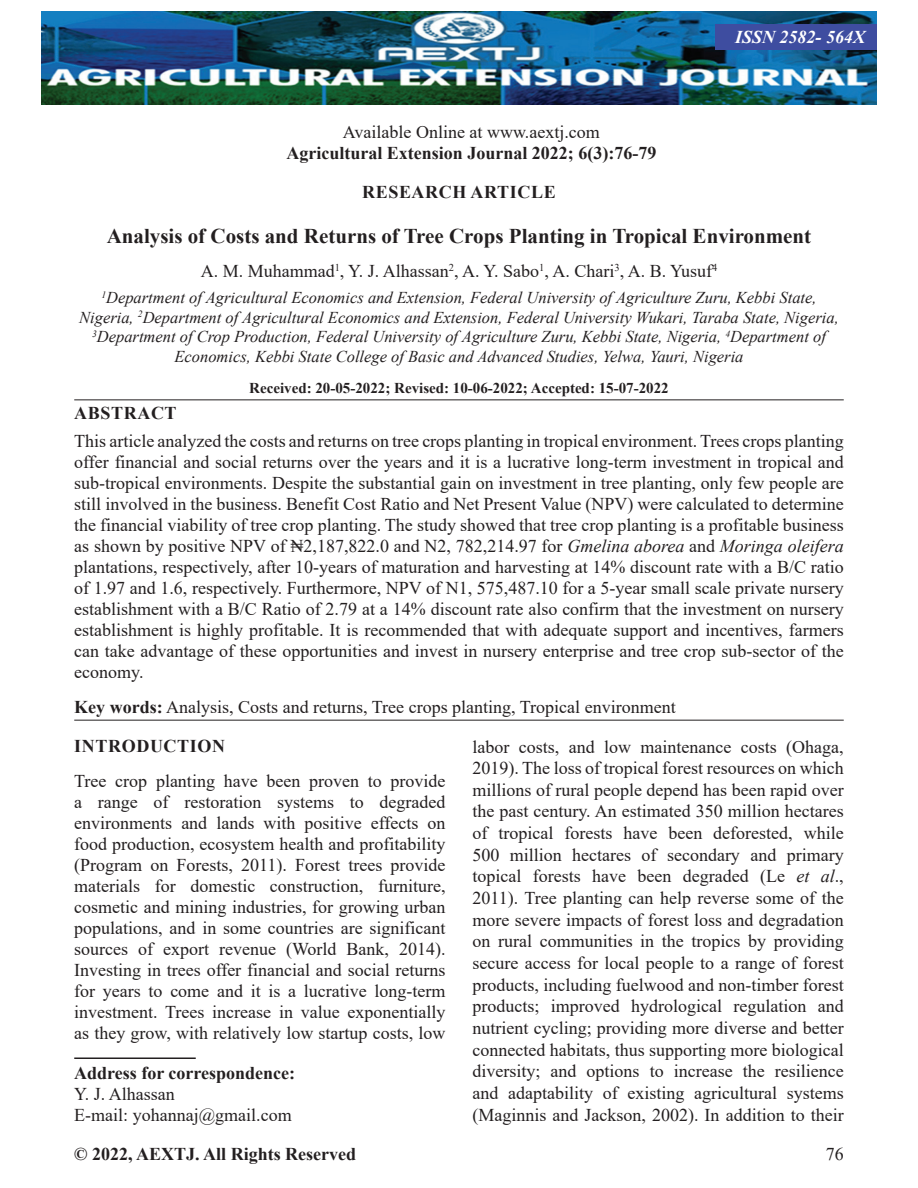
<style>
.page{position:relative;width:918px;height:1188px;background:#fff}
.page>*{position:absolute;margin:0;border:0;box-sizing:border-box;transform-origin:0 0}
.AT{font:700 21px "Times New Roman";color:#231f20}
.TX{font:18px/21.6px "Times New Roman";color:#231f20;text-align:justify}
.ABS{font:18px/21px "Times New Roman";color:#231f20;text-align:justify}
.KWD{font:18px "Times New Roman";color:#231f20}
.ADD{font:18px/21px "Times New Roman";color:#231f20}
.AU{font:18px "Times New Roman";color:#231f20}
.JUN_NAME{font:700 18px "Times New Roman";color:#231f20}
.WEB{font:18px "Times New Roman";color:#231f20}
.JFOOTER{font:700 18px "Times New Roman";color:#231f20}
.AH{font:700 18px "Times New Roman";letter-spacing:.035em;color:#231f20}
.ISSN_NUM{font:italic 700 18px "Times New Roman";color:#fff}
.JUN_NAME-2{font:700 18px "Times New Roman";letter-spacing:.035em;color:#231f20}
.ABSH{font:700 18px "Times New Roman";letter-spacing:.035em;color:#231f20}
.JFOOTER-2{font:18px "Times New Roman";color:#231f20}
.AFF{font:italic 16.5px/19.5px "Times New Roman";color:#231f20;text-align:center}
.HIS{font:700 15px "Times New Roman";color:#231f20}
.s1{font-style:italic}
.s2{font-weight:700}
</style>
<div class="page">
<hr style="left:74px;top:399px;width:770px;height:1px;background:#231f20">
<hr style="left:74px;top:720px;width:770px;height:1px;background:#231f20">
<hr style="left:74px;top:1058px;width:122px;height:1px;background:#231f20">
<img style="left:42px;top:11px;width:834px;height:94px">
<div style="left:715px;top:24px;width:161px;height:25px;background:#3e4da0"></div>
<p class="WEB" style="left:343px;top:119px;width:258px">Available Online at www.aextj.com</p>
<p class="JUN_NAME" style="left:286px;top:140px;width:371px">Agricultural Extension Journal 2022; 6(3):76-79</p>
<p class="ISSN_NUM" style="left:735px;top:24px;width:132px">ISSN 2582- 564X</p>
<p class="AH" style="left:362px;top:179px;width:195px">RESEARCH ARTICLE</p>
<p class="AT" style="left:107px;top:221px;width:706px">Analysis of Costs and Returns of Tree Crops Planting in Tropical Environment</p>
<p class="AU" style="left:201px;top:259px;width:518px">A. M. Muhammad<sup>1</sup>, Y. J. Alhassan<sup>2</sup>, A. Y. Sabo<sup>1</sup>, A. Chari<sup>3</sup>, A. B. Yusuf<sup>4</sup></p>
<p class="AFF" style="left:79px;top:288px;width:761px"><sup>1</sup>Department of Agricultural Economics and Extension, Federal University of Agriculture Zuru, Kebbi State, Nigeria, <sup>2</sup>Department of Agricultural Economics and Extension, Federal University Wukari, Taraba State, Nigeria, <sup>3</sup>Department of Crop Production, Federal University of Agriculture Zuru, Kebbi State, Nigeria, <sup>4</sup>Department of Economics, Kebbi State College of Basic and Advanced Studies, Yelwa, Yauri, Nigeria</p>
<p class="HIS" style="left:249px;top:378px;width:421px">Received: 20-05-2022; Revised: 10-06-2022; Accepted: 15-07-2022</p>
<p class="ABSH" style="left:74px;top:400px;width:104px">ABSTRACT</p>
<p class="ABS" style="left:74px;top:430px;width:771px">This article analyzed the costs and returns on tree crops planting in tropical environment. Trees crops planting offer financial and social returns over the years and it is a lucrative long-term investment in tropical and sub-tropical environments. Despite the substantial gain on investment in tree planting, only few people are still involved in the business. Benefit Cost Ratio and Net Present Value (NPV) were calculated to determine the financial viability of tree crop planting. The study showed that tree crop planting is a profitable business as shown by positive NPV of ₦2,187,822.0 and N2, 782,214.97 for <span class="s1">Gmelina aborea</span> and <span class="s1">Moringa oleifera </span>plantations, respectively, after 10-years of maturation and harvesting at 14% discount rate with a B/C ratio of 1.97 and 1.6, respectively. Furthermore, NPV of N1, 575,487.10 for a 5-year small scale private nursery establishment with a B/C Ratio of 2.79 at a 14% discount rate also confirm that the investment on nursery establishment is highly profitable. It is recommended that with adequate support and incentives, farmers can take advantage of these opportunities and invest in nursery enterprise and tree crop sub-sector of the economy.</p>
<p class="KWD" style="left:74px;top:694px;width:603px"><span class="s2">Key words:</span> Analysis, Costs and returns, Tree crops planting, Tropical environment</p>
<h1 class="JUN_NAME-2" style="left:74px;top:733px;width:152px">INTRODUCTION</h1>
<p class="TX" style="left:74px;top:770px;width:373px;line-height:21px">Tree crop planting have been proven to provide a range of restoration systems to degraded environments and lands with positive effects on food production, ecosystem health and profitability (Program on Forests, 2011). Forest trees provide materials for domestic construction, furniture, cosmetic and mining industries, for growing urban populations, and in some countries are significant sources of export revenue (World Bank, 2014).<br>Investing in trees offer financial and social returns for years to come and it is a lucrative long-term investment. Trees increase in value exponentially as they grow, with relatively low startup costs, low</p>
<p class="ADD" style="left:74px;top:1062px;width:222px"><span class="s2">Address for correspondence:<br></span>Y. J. Alhassan<br>E-mail: yohannaj@gmail.com</p>
<p class="TX" style="left:472px;top:735px;width:373px">labor costs, and low maintenance costs (Ohaga, 2019). The loss of tropical forest resources on which millions of rural people depend has been rapid over the past century. An estimated 350 million hectares of tropical forests have been deforested, while 500 million hectares of secondary and primary topical forests have been degraded (Le <span class="s1">et al</span>., 2011). Tree planting can help reverse some of the more severe impacts of forest loss and degradation on rural communities in the tropics by providing secure access for local people to a range of forest products, including fuelwood and non-timber forest products; improved hydrological regulation and nutrient cycling; providing more diverse and better connected habitats, thus supporting more biological diversity; and options to increase the resilience and adaptability of existing agricultural systems (Maginnis and Jackson, 2002). In addition to their</p>
<p class="JFOOTER" style="left:74px;top:1141px;width:283px">© 2022, AEXTJ. All Rights Reserved</p>
<p class="JFOOTER-2" style="left:826px;top:1141px;width:19px">76</p>
</div>
